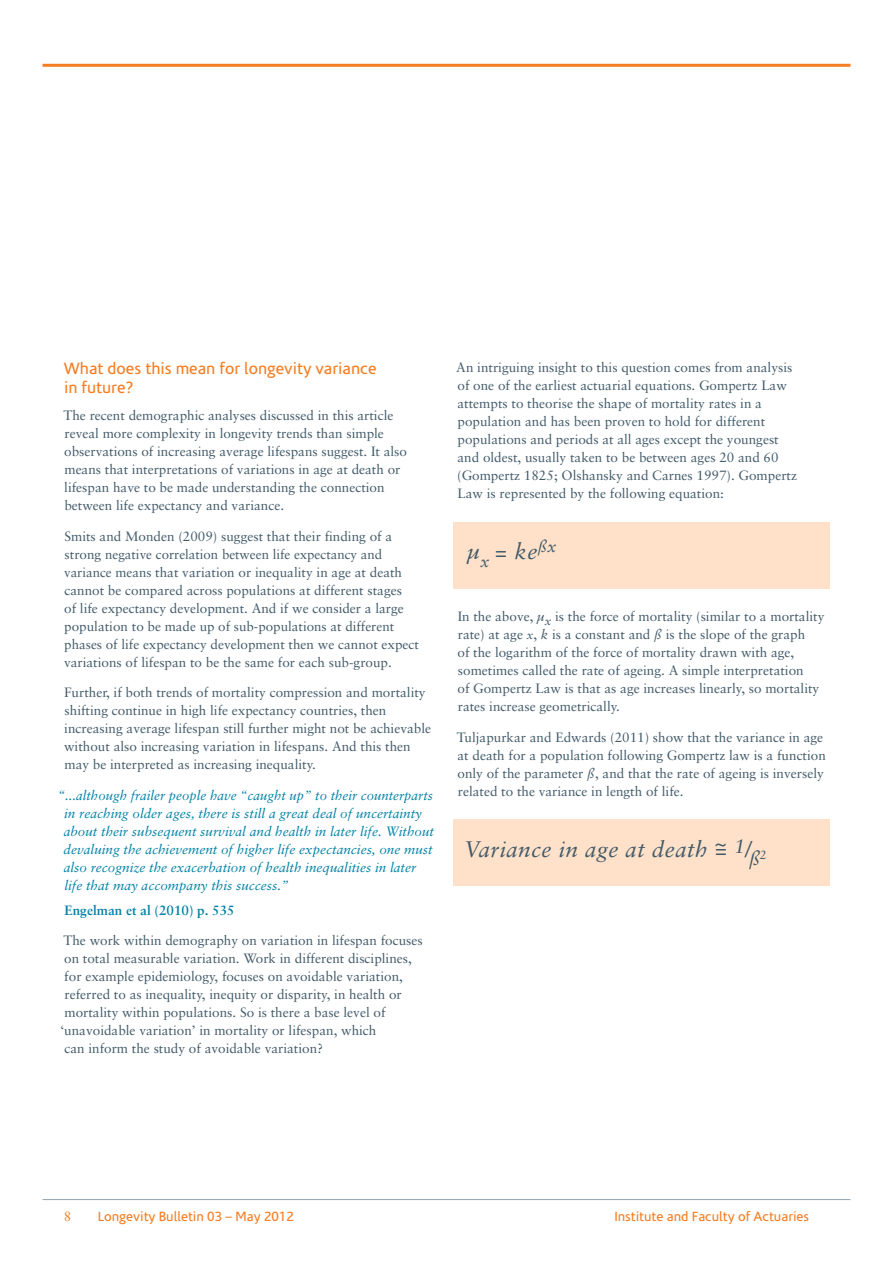
<style>
.page{position:relative;width:893px;height:1263px;background:#fff}
.page>*{position:absolute;margin:0;border:0;box-sizing:border-box;transform-origin:0 0}
.t1{font:italic 22.5px "Sabon";letter-spacing:.02em;color:#425a69}
.t2{font:16.5px/19.5px "Corisande";color:#f57d22}
.t3{font:13.5px/18px "Sabon";color:#425a69}
.t4{font:italic 13.5px/18px "Sabon";color:#0081a6}
.t5{font:13.5px "Corisande";color:#f57d22}
.t6{font:700 13.5px "Sabon";color:#0081a6}
.t7{font:13.5px "Sabon";color:#f57d22}
.s1{font-style:italic}
.s2{font-style:italic;font-size:12px}
.s3{font-size:12px}
</style>
<div class="page">
<hr style="left:43px;top:64px;width:807px;height:3px;background:#f57d22">
<hr style="left:43px;top:1199px;width:807px;height:1px;background:#91a3b0">
<div style="left:453px;top:819px;width:377px;height:67px;background:#fee1c8"></div>
<div style="left:453px;top:522px;width:376px;height:67px;background:#fee1c8"></div>
<p class="t2" style="left:64px;top:359px;width:314px">What does this mean for longevity variance in future?</p>
<p class="t3" style="left:63px;top:406px;width:345px">The recent demographic analyses discussed in this article reveal more complexity in longevity trends than simple observations of increasing average lifespans suggest. It also means that interpretations of variations in age at death or lifespan have to be made understanding the connection between life expectancy and variance.</p>
<p class="t3" style="left:64px;top:527px;width:357px">Smits and Monden (2009) suggest that their finding of a strong negative correlation between life expectancy and variance means that variation or inequality in age at death cannot be compared across populations at different stages<br>of life expectancy development. And if we consider a large population to be made up of sub-populations at different phases of life expectancy development then we cannot expect variations of lifespan to be the same for each sub-group.</p>
<p class="t3" style="left:64px;top:683px;width:368px">Further, if both trends of mortality compression and mortality shifting continue in high life expectancy countries, then increasing average lifespan still further might not be achievable without also increasing variation in lifespans. And this then may be interpreted as increasing inequality.</p>
<p class="t4" style="left:64px;top:786px;width:372px;text-indent:-6px">“...although frailer people have “caught up” to their counterparts in reaching older ages, there is still a great deal of uncertainty about their subsequent survival and health in later life. Without devaluing the achievement of higher life expectancies, one must also recognize the exacerbation of health inequalities in later life that may accompany this success.”</p>
<p class="t6" style="left:65px;top:901px;width:172px">Engelman et al (2010) p. 535</p>
<p class="t3" style="left:61px;top:931px;width:364px">The work within demography on variation in lifespan focuses on total measurable variation. Work in different disciplines, for example epidemiology, focuses on avoidable variation, referred to as inequality, inequity or disparity, in health or mortality within populations. So is there a base level of ‘unavoidable variation’ in mortality or lifespan, which<br>can inform the study of avoidable variation?</p>
<p class="t3" style="left:456px;top:358px;width:342px">An intriguing insight to this question comes from analysis of one of the earliest actuarial equations. Gompertz Law attempts to theorise the shape of mortality rates in a population and has been proven to hold for different populations and periods at all ages except the youngest and oldest, usually taken to be between ages 20 and 60 (Gompertz 1825; Olshansky and Carnes 1997). Gompertz Law is represented by the following equation:</p>
<h1 class="t1" style="left:467px;top:538px;width:91px">µ<sub>x</sub> = ke<sup>ßx</sup></h1>
<p class="t3" style="left:457px;top:607px;width:368px">In the above, <span class="s1">μ</span><sub>x</sub> is the force of mortality (similar to a mortality rate) at age <span class="s2">x</span>, <span class="s1">k</span> is a constant and <span class="s1">ß</span> is the slope of the graph<br>of the logarithm of the force of mortality drawn with age, sometimes called the rate of ageing. A simple interpretation<br>of Gompertz Law is that as age increases linearly, so mortality rates increase geometrically.</p>
<p class="t3" style="left:457px;top:728px;width:371px">Tuljapurkar and Edwards (2011) show that the variance in age at death for a population following Gompertz law is a function only of the parameter <span class="s1">ß</span>, and that the rate of ageing is inversely related to the variance in length of life.</p>
<h1 class="t1" style="left:464px;top:836px;width:304px">Variance in age at death = <sup>1</sup>/<sub>ß</sub><span class="s3">2</span></h1>
<h1 class="t1" style="left:715px;top:829px;width:14px">~</h1>
<p class="t7" style="left:64px;top:1208px;width:9px">8</p>
<p class="t5" style="left:98px;top:1209px;width:197px">Longevity Bulletin 03 – May 2012</p>
<p class="t5" style="left:614px;top:1209px;width:196px">Institute and Faculty of Actuaries</p>
</div>
